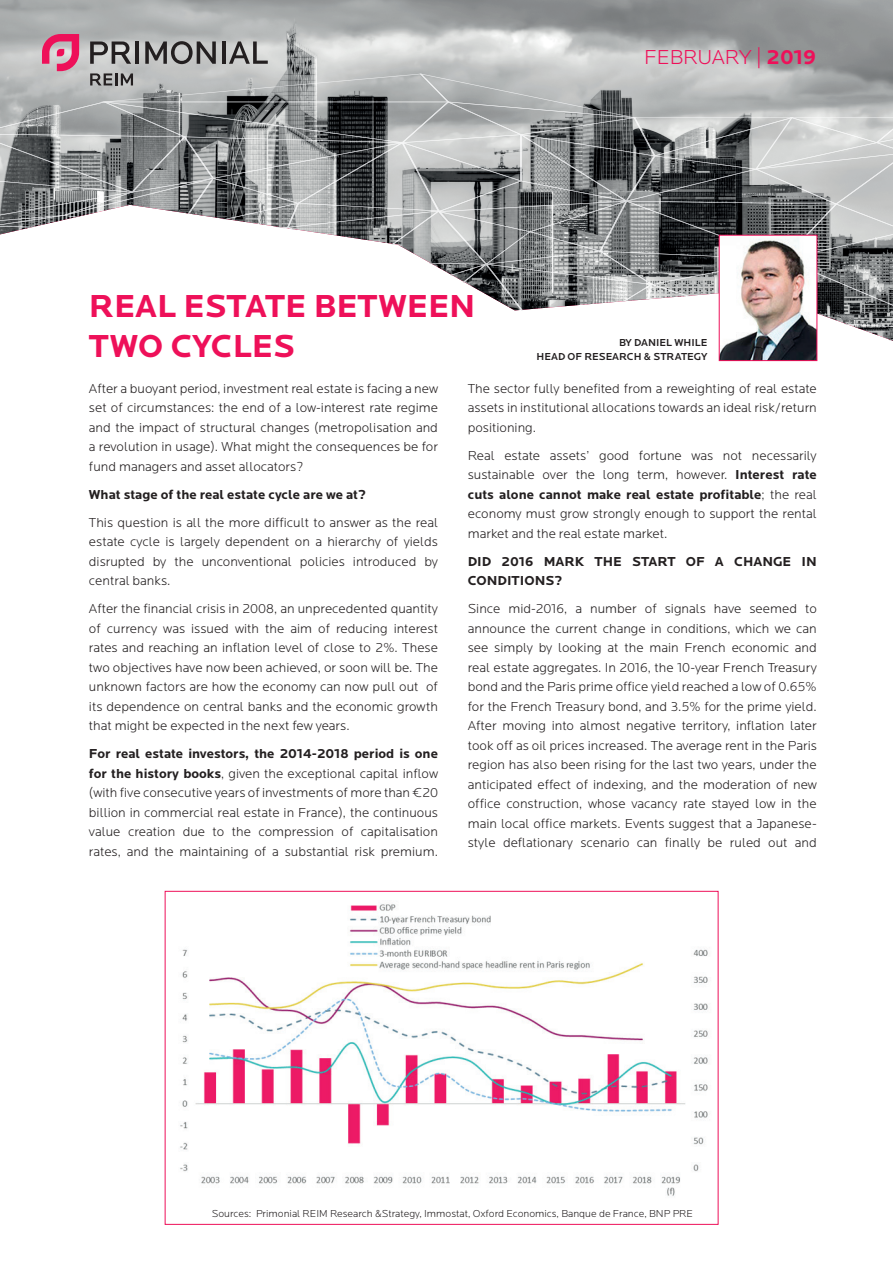
<style>
.page{position:relative;width:893px;height:1263px;background:#fff}
.page>*{position:absolute;margin:0;border:0;box-sizing:border-box;transform-origin:0 0}
.t1{font:700 33px/39.6px "Locator";color:#ee1059}
.t2{font:300 21px "Locator";color:#ee1059}
.t3{font:300 13.5px/19.5px "Locator";color:#231f20;text-align:justify}
.t4{font:700 13.5px/19.5px "Locator";color:#231f20}
.t5{font:300 10.5px "Locator";color:#231f20}
.t6{font:500 10.5px/13.5px "Locator";color:#231f20;text-align:right}
.s1{font-weight:700}
</style>
<div class="page">
<img style="left:180px;top:904px;width:528px;height:292px">
<svg style="left:0;top:34px;width:893px;height:307px"></svg>
<img style="left:721px;top:237px;width:94px;height:122px">
<h2 class="t2" style="left:644px;top:45px;width:173px">FEBRUARY | <span class="s1">2019</span></h2>
<h1 class="t1" style="left:89px;top:287px;width:388px">REAL ESTATE BETWEEN<br>TWO CYCLES</h1>
<p class="t6" style="left:537px;top:336px;width:172px">BY DANIEL WHILE<br>HEAD OF RESEARCH &amp; STRATEGY</p>
<p class="t3" style="left:89px;top:379px;width:351px">After a buoyant period, investment real estate is facing a new set of circumstances: the end of a low-interest rate regime and the impact of structural changes (metropolisation and a revolution in usage). What might the consequences be for fund managers and asset allocators?</p>
<p class="t4" style="left:89px;top:485px;width:278px">What stage of the real estate cycle are we at?</p>
<p class="t3" style="left:89px;top:513px;width:351px">This question is all the more difficult to answer as the real estate cycle is largely dependent on a hierarchy of yields disrupted by the unconventional policies introduced by central banks.</p>
<p class="t3" style="left:89px;top:599px;width:351px">After the financial crisis in 2008, an unprecedented quantity of currency was issued with the aim of reducing interest rates and reaching an inflation level of close to 2%. These two objectives have now been achieved, or soon will be. The unknown factors are how the economy can now pull out of its dependence on central banks and the economic growth that might be expected in the next few years.</p>
<p class="t3" style="left:89px;top:744px;width:351px"><span class="s1">For real estate investors, the 2014-2018 period is one for the history books</span>, given the exceptional capital inflow (with five consecutive years of investments of more than €20 billion in commercial real estate in France), the continuous value creation due to the compression of capitalisation rates, and the maintaining of a substantial risk premium.</p>
<p class="t3" style="left:468px;top:378px;width:351px">The sector fully benefited from a reweighting of real estate assets in institutional allocations towards an ideal risk/return positioning.</p>
<p class="t3" style="left:468px;top:445px;width:351px">Real estate assets’ good fortune was not necessarily sustainable over the long term, however. <span class="s1">Interest rate cuts alone cannot make real estate profitable</span>; the real economy must grow strongly enough to support the rental market and the real estate market.</p>
<p class="t4" style="left:468px;top:552px;width:351px">DID 2016 MARK THE START OF A CHANGE IN<br>CONDITIONS?</p>
<p class="t3" style="left:468px;top:599px;width:351px">Since mid-2016, a number of signals have seemed to announce the current change in conditions, which we can see simply by looking at the main French economic and real estate aggregates. In 2016, the 10-year French Treasury bond and the Paris prime office yield reached a low of 0.65% for the French Treasury bond, and 3.5% for the prime yield.<br>After moving into almost negative territory, inflation later took off as oil prices increased. The average rent in the Paris region has also been rising for the last two years, under the anticipated effect of indexing, and the moderation of new office construction, whose vacancy rate stayed low in the main local office markets. Events suggest that a Japanese&shy;style deflationary scenario can finally be ruled out and</p>
<p class="t5" style="left:212px;top:1207px;width:483px">Sources: Primonial REIM Research &amp;Strategy, Immostat, Oxford Economics, Banque de France, BNP PRE</p>
</div>
